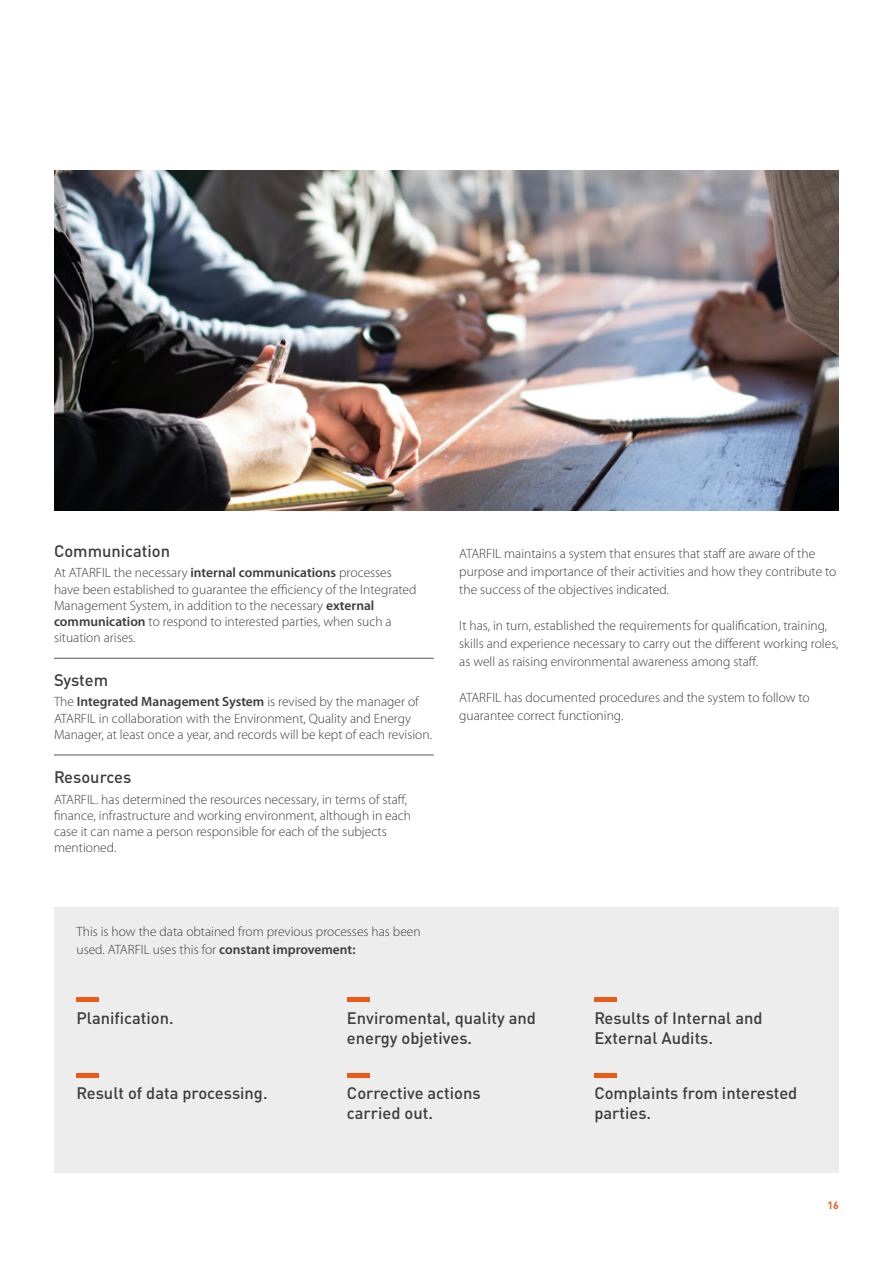
<style>
.page{position:relative;width:893px;height:1263px;background:#fff}
.page>*{position:absolute;margin:0;border:0;box-sizing:border-box;transform-origin:0 0}
.t1{font:500 16.5px/19.8px "DIN Pro";color:#3c3c3b}
.t2{font:300 13.5px/16.2px "Myriad Pro";color:#3c3c3b}
.t3{font:700 10.5px "DIN Pro";color:#ea5b18}
.s1{font-weight:600}
</style>
<div class="page">
<img style="left:54px;top:170px;width:785px;height:340px">
<hr style="left:54px;top:755px;width:380px;height:1px;background:#575756">
<hr style="left:54px;top:658px;width:380px;height:1px;background:#575756">
<div style="left:54px;top:907px;width:785px;height:265px;background:#ededed"></div>
<div style="left:77px;top:997px;width:22px;height:5px;background:#ea5b18"></div>
<hr style="left:77px;top:1073px;width:22px;height:4px;background:#ea5b18">
<div style="left:347px;top:997px;width:22px;height:5px;background:#ea5b18"></div>
<hr style="left:347px;top:1073px;width:22px;height:4px;background:#ea5b18">
<div style="left:594px;top:997px;width:23px;height:5px;background:#ea5b18"></div>
<hr style="left:594px;top:1073px;width:23px;height:4px;background:#ea5b18">
<p class="t1" style="left:54px;top:539px;width:118px">Communication</p>
<p class="t2" style="left:54px;top:565px;width:364px">At ATARFIL the necessary <span class="s1">internal communications</span> processes have been established to guarantee the efficiency of the Integrated Management System, in addition to the necessary <span class="s1">external communication</span> to respond to interested parties, when such a situation arises.</p>
<p class="t1" style="left:54px;top:668px;width:56px">System</p>
<p class="t2" style="left:54px;top:694px;width:380px">The <span class="s1">Integrated Management System</span> is revised by the manager of<br>ATARFIL in collaboration with the Environment, Quality and Energy<br>Manager, at least once a year, and records will be kept of each revision.</p>
<p class="t1" style="left:54px;top:766px;width:79px">Resources</p>
<p class="t2" style="left:54px;top:791px;width:359px">ATARFIL. has determined the resources necessary, in terms of staff, finance, infrastructure and working environment, although in each case it can name a person responsible for each of the subjects mentioned.</p>
<p class="t2" style="left:459px;top:545px;width:379px;line-height:18px">ATARFIL maintains a system that ensures that staff are aware of the purpose and importance of their activities and how they contribute to the success of the objectives indicated.</p>
<p class="t2" style="left:459px;top:617px;width:381px;line-height:18px">It has, in turn, established the requirements for qualification, training, skills and experience necessary to carry out the different working roles, as well as raising environmental awareness among staff.</p>
<p class="t2" style="left:459px;top:689px;width:352px;line-height:18px">ATARFIL has documented procedures and the system to follow to guarantee correct functioning.</p>
<p class="t2" style="left:77px;top:923px;width:346px;line-height:18px">This is how the data obtained from previous processes has been used. ATARFIL uses this for <span class="s1">constant improvement:</span></p>
<p class="t1" style="left:77px;top:1006px;width:99px">Planification.</p>
<p class="t1" style="left:77px;top:1082px;width:193px">Result of data processing.</p>
<p class="t1" style="left:347px;top:1006px;width:190px">Enviromental, quality and energy objetives.</p>
<p class="t1" style="left:347px;top:1082px;width:135px">Corrective actions carried out.</p>
<p class="t1" style="left:594px;top:1006px;width:170px">Results of Internal and<br>External Audits.</p>
<p class="t1" style="left:594px;top:1082px;width:205px">Complaints from interested parties.</p>
<p class="t3" style="left:828px;top:1196px;width:13px">16</p>
</div>
